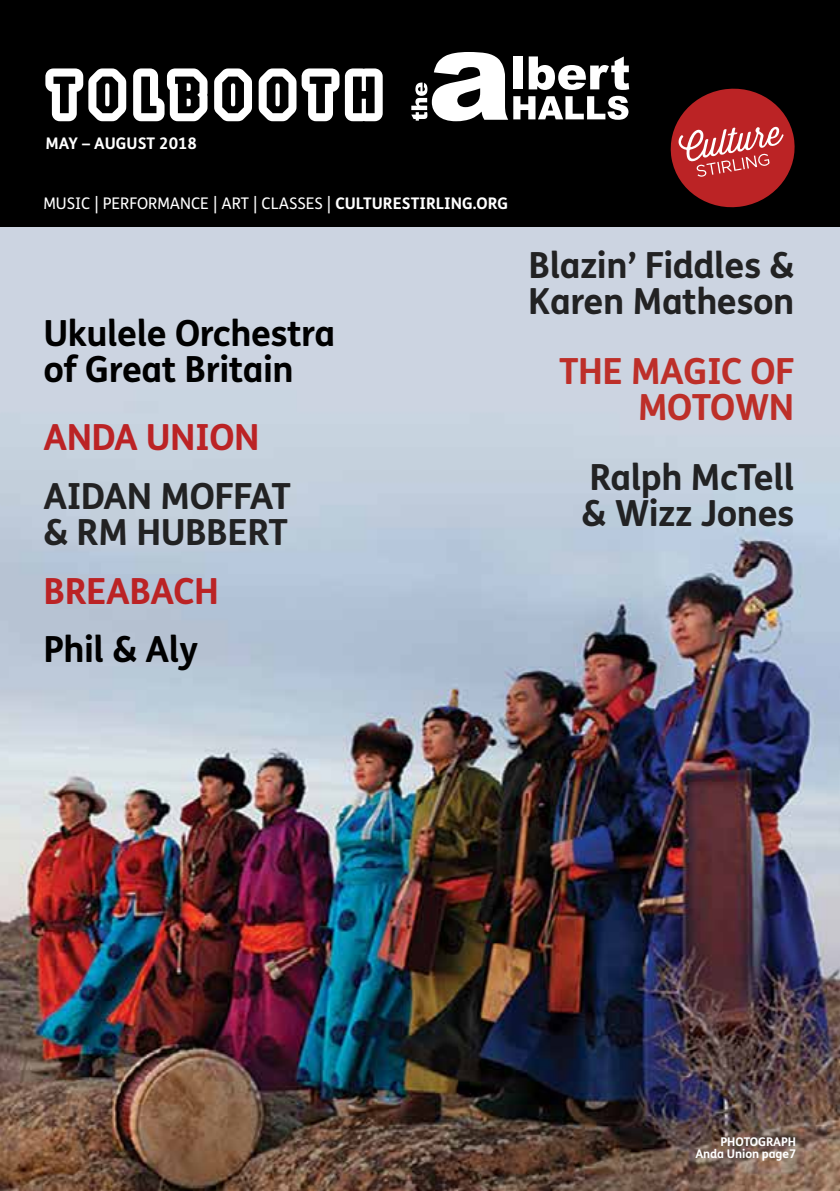
<style>
.page{position:relative;width:840px;height:1191px;background:#fff}
.page>*{position:absolute;margin:0;border:0;box-sizing:border-box;transform-origin:0 0}
.t1{font:700 36px/36px "FS Me";letter-spacing:-.015em;color:#222223}
.t2{font:700 36px/36px "FS Me";letter-spacing:-.015em;color:#000}
.t3{font:700 36px "FS Me";letter-spacing:-.015em;color:#bb2325}
.t4{font:700 36px/36px "FS Me";letter-spacing:-.015em;color:#bd2f29;text-align:right}
.t5{font:16px "FS Me";color:#fff}
.t6{font:700 16px "FS Me";color:#fff}
.t7{font:700 12px/12px "FS Me";letter-spacing:-.01em;color:#fff;text-align:right}
.s1{font-weight:700}
</style>
<div class="page">
<img style="left:0;top:227px;width:839px;height:964px">
<div style="left:0;top:0;width:839px;height:227px;background:#000"></div>
<svg style="left:345px;top:68px;width:37px;height:53px"></svg>
<svg style="left:45px;top:68px;width:81px;height:53px"></svg>
<svg style="left:133px;top:68px;width:74px;height:53px"></svg>
<svg style="left:214px;top:68px;width:38px;height:53px"></svg>
<svg style="left:258px;top:68px;width:81px;height:53px"></svg>
<svg style="left:411px;top:52px;width:217px;height:69px"></svg>
<svg style="left:670px;top:88px;width:125px;height:120px"></svg>
<p class="t6" style="left:45px;top:131px;width:153px">MAY – AUGUST 2018</p>
<p class="t5" style="left:43px;top:192px;width:466px">MUSIC | PERFORMANCE | ART | CLASSES | <span class="s1">CULTURESTIRLING.ORG</span></p>
<p class="t2" style="left:43px;top:313px;width:293px">Ukulele Orchestra of Great Britain</p>
<p class="t3" style="left:43px;top:409px;width:217px">ANDA UNION</p>
<p class="t1" style="left:43px;top:476px;width:249px">AIDAN MOFFAT &amp; RM HUBBERT</p>
<p class="t3" style="left:43px;top:563px;width:177px">BREABACH</p>
<p class="t2" style="left:43px;top:630px;width:156px">Phil &amp; Aly</p>
<p class="t1" style="left:528px;top:245px;width:267px">Blazin’ Fiddles &amp;<br>Karen Matheson</p>
<p class="t4" style="left:558px;top:351px;width:237px">THE MAGIC OF<br>MOTOWN</p>
<p class="t1" style="left:581px;top:457px;width:214px">Ralph McTell &amp; Wizz Jones</p>
<p class="t7" style="left:695px;top:1135px;width:102px">PHOTOGRAPH<br>Anda Union page7</p>
</div>
